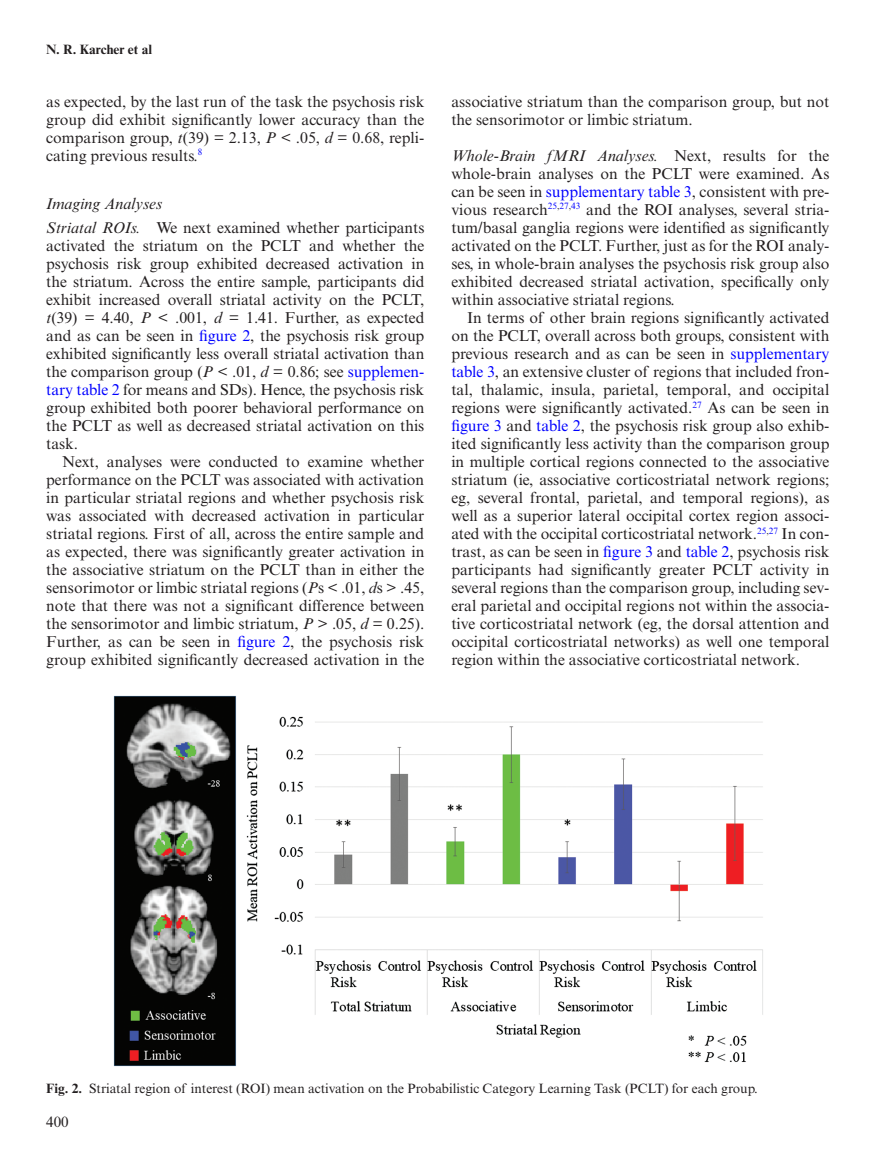
<style>
.page{position:relative;width:891px;height:1175px;background:#fff}
.page>*{position:absolute;margin:0;border:0;box-sizing:border-box;transform-origin:0 0}
.t1{font:15.75px/18px "Times New Roman MT Std";color:#231f20;text-align:justify}
.t2{font:15px "Times New Roman MT Std";color:#231f20}
.t3{font:13.5px "Times New Roman MT Std";color:#231f20}
.t4{font:700 13.5px "Times New Roman MT Std";color:#231f20}
.s1{font-style:italic}
.s2{color:#00f}
.s3{font-weight:700}
</style>
<div class="page">
<img style="left:113px;top:695px;width:650px;height:371px">
<p class="t4" style="left:46px;top:41px;width:107px">N. R. Karcher et al</p>
<p class="t1" style="left:46px;top:92px;width:380px">as expected, by the last run of the task the psychosis risk group did exhibit significantly lower accuracy than the comparison group, <span class="s1">t</span>(39) = 2.13, <span class="s1">P</span> &lt; .05, <span class="s1">d</span> = 0.68, repli&shy;cating previous results.<sup>8</sup></p>
<p class="t1" style="left:46px;top:191px;width:380px;line-height:24px"><span class="s1">Imaging Analyses<br>Striatal ROIs.</span> We next examined whether participants</p>
<p class="t1" style="left:46px;top:236px;width:380px">activated the striatum on the PCLT and whether the psychosis risk group exhibited decreased activation in the striatum. Across the entire sample, participants did exhibit increased overall striatal activity on the PCLT, <span class="s1">t</span>(39) = 4.40, <span class="s1">P</span> &lt; .001, <span class="s1">d</span> = 1.41. Further, as expected and as can be seen in <span class="s2">figure 2</span>, the psychosis risk group exhibited significantly less overall striatal activation than the comparison group (<span class="s1">P</span> &lt; .01, <span class="s1">d</span> = 0.86; see <span class="s2">supplemen&shy;tary table 2</span> for means and SDs). Hence, the psychosis risk group exhibited both poorer behavioral performance on the PCLT as well as decreased striatal activation on this task.</p>
<p class="t1" style="left:46px;top:452px;width:380px;text-indent:16px">Next, analyses were conducted to examine whether performance on the PCLT was associated with activation in particular striatal regions and whether psychosis risk was associated with decreased activation in particular striatal regions. First of all, across the entire sample and as expected, there was significantly greater activation in the associative striatum on the PCLT than in either the sensorimotor or limbic striatal regions (<span class="s1">P</span>s &lt; .01, <span class="s1">d</span>s &gt; .45, note that there was not a significant difference between the sensorimotor and limbic striatum, <span class="s1">P</span> &gt; .05, <span class="s1">d</span> = 0.25).<br>Further, as can be seen in <span class="s2">figure 2</span>, the psychosis risk group exhibited significantly decreased activation in the</p>
<p class="t1" style="left:451px;top:92px;width:379px">associative striatum than the comparison group, but not the sensorimotor or limbic striatum.</p>
<p class="t1" style="left:451px;top:146px;width:380px"><span class="s1">Whole-Brain fMRI Analyses.</span> Next, results for the whole-brain analyses on the PCLT were examined. As can be seen in <span class="s2">supplementary table 3</span>, consistent with pre&shy;vious research<sup>25</sup><sup>,</sup><sup>27</sup><sup>,</sup><sup>43</sup> and the ROI analyses, several stria&shy;tum/basal ganglia regions were identified as significantly activated on the PCLT. Further, just as for the ROI analy&shy;ses, in whole-brain analyses the psychosis risk group also exhibited decreased striatal activation, specifically only within associative striatal regions.</p>
<p class="t1" style="left:451px;top:308px;width:380px;text-indent:16px">In terms of other brain regions significantly activated on the PCLT, overall across both groups, consistent with previous research and as can be seen in <span class="s2">supplementary table 3</span>, an extensive cluster of regions that included fron&shy;tal, thalamic, insula, parietal, temporal, and occipital regions were significantly activated.<sup>27</sup> As can be seen in <span class="s2">figure 3</span> and <span class="s2">table 2</span>, the psychosis risk group also exhib&shy;ited significantly less activity than the comparison group in multiple cortical regions connected to the associative striatum (ie, associative corticostriatal network regions; eg, several frontal, parietal, and temporal regions), as well as a superior lateral occipital cortex region associ&shy;ated with the occipital corticostriatal network.<sup>25</sup><sup>,</sup><sup>27</sup> In con&shy;trast, as can be seen in <span class="s2">figure 3</span> and <span class="s2">table 2</span>, psychosis risk participants had significantly greater PCLT activity in several regions than the comparison group, including sev&shy;eral parietal and occipital regions not within the associa&shy;tive corticostriatal network (eg, the dorsal attention and occipital corticostriatal networks) as well one temporal region within the associative corticostriatal network.</p>
<p class="t3" style="left:46px;top:1080px;width:713px"><span class="s3">Fig. 2.</span> Striatal region of interest (ROI) mean activation on the Probabilistic Category Learning Task (PCLT) for each group.</p>
<p class="t2" style="left:46px;top:1113px;width:24px">400</p>
</div>
